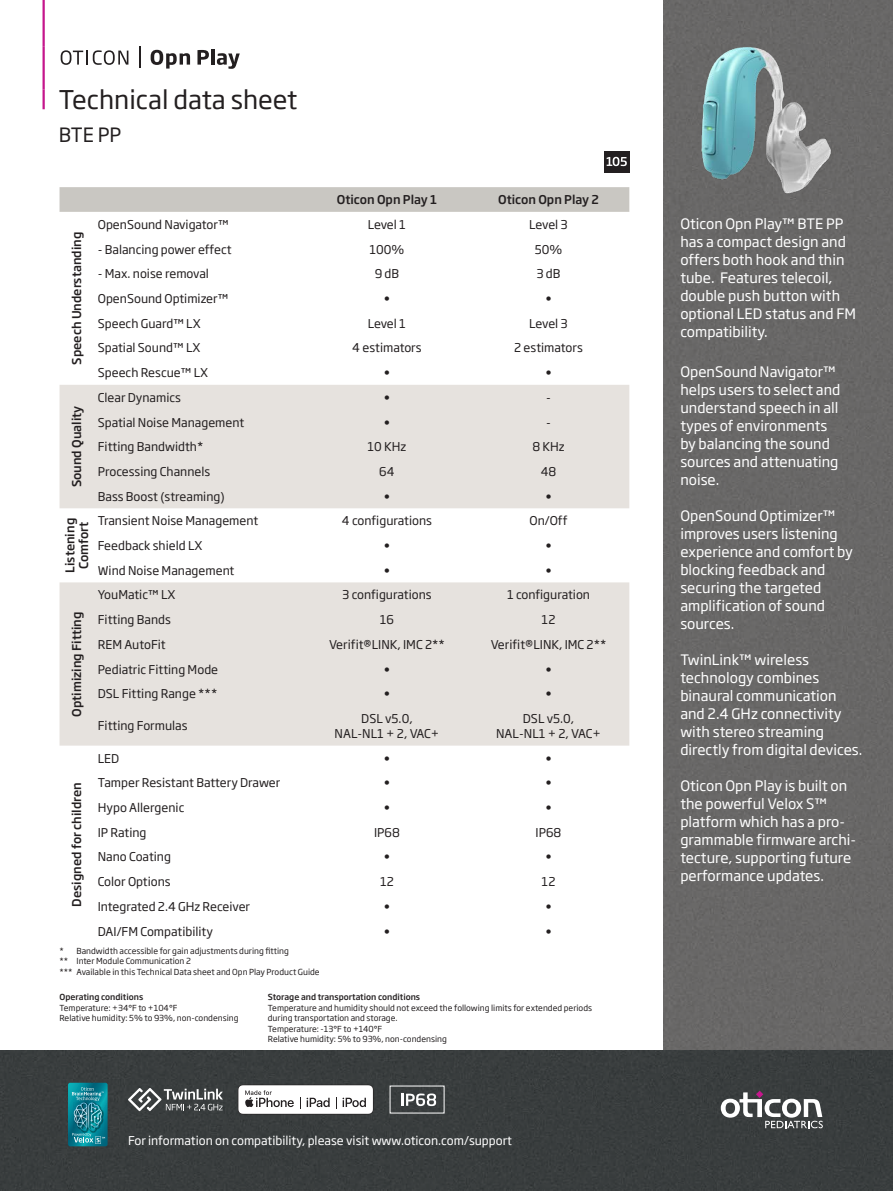
<style>
.page{position:relative;width:893px;height:1191px;background:#fff}
.page>*{position:absolute;margin:0;border:0;box-sizing:border-box;transform-origin:0 0}
.t1{font:25.5px "Soho Gothic Pro";color:#231f20}
.t2{font:19.5px "Soho Gothic Pro";color:#231f20}
.t3{font:14.25px/18px "Soho Gothic Pro";color:#fff}
.t4{font:12px/15px "Soho Gothic Pro";color:#231f20;text-align:center}
.t5{font:500 12px/13.5px "Soho Gothic Pro";color:#231f20;text-align:center}
.t6{font:12px "Soho Gothic Pro";color:#fff}
.t7{font:8.25px/10.5px "Soho Gothic Pro";color:#231f20}
.t8{font:500 8.25px "Soho Gothic Pro";color:#231f20}
</style>
<div class="page">
<div style="left:663px;top:0;width:230px;height:1050px;background:#686767"></div>
<div style="left:0;top:1050px;width:893px;height:141px;background:#393d3e"></div>
<svg style="left:128px;top:1088px;width:95px;height:23px;background:#6e7171"></svg>
<svg style="left:401px;top:1093px;width:35px;height:13px"></svg>
<svg style="left:238px;top:1084px;width:136px;height:30px"></svg>
<svg style="left:721px;top:1090px;width:102px;height:38px"></svg>
<hr style="left:43px;top:0;width:2px;height:47px;background:#c5168c">
<hr style="left:43px;top:47px;width:2px;height:42px;background:#c5168c">
<hr style="left:43px;top:89px;width:2px;height:20px;background:#c5168c">
<svg style="left:61px;top:50px;width:67px;height:15px"></svg>
<hr style="left:139px;top:47px;width:2px;height:21px;background:#231f20">
<svg style="left:151px;top:50px;width:39px;height:19px"></svg>
<svg style="left:197px;top:50px;width:12px;height:15px"></svg>
<hr style="left:211px;top:49px;width:3px;height:16px;background:#231f20">
<svg style="left:217px;top:53px;width:23px;height:16px"></svg>
<div style="left:604px;top:151px;width:25px;height:21px;background:#231f20"></div>
<svg style="left:607px;top:157px;width:20px;height:9px"></svg>
<svg style="left:68px;top:1082px;width:40px;height:64px;background:#218a9a"></svg>
<div style="left:60px;top:187px;width:569px;height:25px;background:#c9c7c2"></div>
<svg style="left:60px;top:385px;width:569px;height:360px;fill:#e6e2de"></svg>
<img style="left:668px;top:12px;width:180px;height:187px">
<h1 class="t1" style="left:59px;top:80px;width:240px">Technical data sheet</h1>
<h2 class="t2" style="left:59px;top:119px;width:64px">BTE PP</h2>
<p class="t5" style="left:337px;top:192px;width:102px">Oticon Opn Play 1</p>
<p class="t5" style="left:498px;top:192px;width:102px">Oticon Opn Play 2</p>
<p class="t5" style="left:69px;top:365px;width:134px;rotate:-90deg">Speech Understanding</p>
<p class="t5" style="left:69px;top:487px;width:83px;rotate:-90deg">Sound Quality</p>
<p class="t4" style="left:98px;top:216px;width:132px">OpenSound Navigator™</p>
<p class="t4" style="left:368px;top:216px;width:40px">Level 1</p>
<p class="t4" style="left:529px;top:216px;width:40px">Level 3</p>
<p class="t4" style="left:98px;top:241px;width:135px">- Balancing power effect</p>
<p class="t4" style="left:370px;top:241px;width:36px">100%</p>
<p class="t4" style="left:535px;top:241px;width:29px">50%</p>
<p class="t4" style="left:98px;top:266px;width:113px">- Max. noise removal</p>
<p class="t4" style="left:375px;top:266px;width:26px">9 dB</p>
<p class="t4" style="left:536px;top:266px;width:26px">3 dB</p>
<p class="t4" style="left:98px;top:290px;width:132px">OpenSound Optimizer™</p>
<p class="t4" style="left:384px;top:290px;width:8px">•</p>
<p class="t4" style="left:545px;top:290px;width:8px">•</p>
<p class="t4" style="left:98px;top:315px;width:105px">Speech Guard™ LX</p>
<p class="t4" style="left:368px;top:315px;width:40px">Level 1</p>
<p class="t4" style="left:529px;top:315px;width:40px">Level 3</p>
<p class="t4" style="left:98px;top:340px;width:104px">Spatial Sound™ LX</p>
<p class="t4" style="left:352px;top:340px;width:71px">4 estimators</p>
<p class="t4" style="left:514px;top:340px;width:70px">2 estimators</p>
<p class="t4" style="left:98px;top:364px;width:112px">Speech Rescue™ LX</p>
<p class="t4" style="left:384px;top:364px;width:8px">•</p>
<p class="t4" style="left:545px;top:364px;width:8px">•</p>
<p class="t4" style="left:98px;top:389px;width:85px">Clear Dynamics</p>
<p class="t4" style="left:384px;top:389px;width:8px">•</p>
<p class="t4" style="left:546px;top:389px;width:6px">-</p>
<p class="t4" style="left:98px;top:414px;width:148px">Spatial Noise Management</p>
<p class="t4" style="left:384px;top:414px;width:8px">•</p>
<p class="t4" style="left:546px;top:414px;width:6px">-</p>
<p class="t4" style="left:98px;top:439px;width:107px">Fitting Bandwidth*</p>
<p class="t4" style="left:368px;top:439px;width:40px">10 KHz</p>
<p class="t4" style="left:532px;top:439px;width:34px">8 KHz</p>
<p class="t4" style="left:98px;top:463px;width:114px">Processing Channels</p>
<p class="t4" style="left:379px;top:463px;width:17px">64</p>
<p class="t4" style="left:541px;top:463px;width:17px">48</p>
<p class="t4" style="left:98px;top:488px;width:128px">Bass Boost (streaming)</p>
<p class="t4" style="left:384px;top:488px;width:8px">•</p>
<p class="t4" style="left:545px;top:488px;width:8px">•</p>
<p class="t5" style="left:63px;top:572px;width:56px;rotate:-90deg">Listening<br>Comfort</p>
<p class="t4" style="left:98px;top:513px;width:162px">Transient Noise Management</p>
<p class="t4" style="left:342px;top:513px;width:91px">4 configurations</p>
<p class="t4" style="left:529px;top:513px;width:40px">On/Off</p>
<p class="t4" style="left:98px;top:537px;width:106px">Feedback shield LX</p>
<p class="t4" style="left:384px;top:537px;width:8px">•</p>
<p class="t4" style="left:545px;top:537px;width:8px">•</p>
<p class="t4" style="left:98px;top:562px;width:138px">Wind Noise Management</p>
<p class="t4" style="left:384px;top:562px;width:8px">•</p>
<p class="t4" style="left:545px;top:562px;width:8px">•</p>
<p class="t5" style="left:69px;top:716px;width:106px;rotate:-90deg">Optimizing Fitting</p>
<p class="t4" style="left:98px;top:587px;width:79px">YouMatic™ LX</p>
<p class="t4" style="left:342px;top:587px;width:91px">3 configurations</p>
<p class="t4" style="left:507px;top:587px;width:85px">1 configuration</p>
<p class="t4" style="left:98px;top:611px;width:75px">Fitting Bands</p>
<p class="t4" style="left:380px;top:611px;width:16px">16</p>
<p class="t4" style="left:542px;top:611px;width:15px">12</p>
<p class="t4" style="left:98px;top:636px;width:69px">REM AutoFit</p>
<p class="t4" style="left:329px;top:636px;width:117px">Verifit®LINK, IMC 2**</p>
<p class="t4" style="left:491px;top:636px;width:117px">Verifit®LINK, IMC 2**</p>
<p class="t4" style="left:98px;top:661px;width:122px">Pediatric Fitting Mode</p>
<p class="t4" style="left:384px;top:661px;width:8px">•</p>
<p class="t4" style="left:545px;top:661px;width:8px">•</p>
<p class="t4" style="left:98px;top:685px;width:121px">DSL Fitting Range ***</p>
<p class="t4" style="left:384px;top:685px;width:8px">•</p>
<p class="t4" style="left:545px;top:685px;width:8px">•</p>
<p class="t4" style="left:98px;top:718px;width:91px">Fitting Formulas</p>
<p class="t4" style="left:335px;top:710px;width:106px">DSL v5.0,<br>NAL-NL1 + 2, VAC+</p>
<p class="t4" style="left:496px;top:710px;width:106px">DSL v5.0,<br>NAL-NL1 + 2, VAC+</p>
<p class="t4" style="left:98px;top:750px;width:23px">LED</p>
<p class="t4" style="left:384px;top:750px;width:8px">•</p>
<p class="t4" style="left:545px;top:750px;width:8px">•</p>
<p class="t4" style="left:98px;top:775px;width:184px">Tamper Resistant Battery Drawer</p>
<p class="t4" style="left:384px;top:775px;width:8px">•</p>
<p class="t4" style="left:545px;top:775px;width:8px">•</p>
<p class="t4" style="left:98px;top:799px;width:88px">Hypo Allergenic</p>
<p class="t4" style="left:384px;top:799px;width:8px">•</p>
<p class="t4" style="left:545px;top:799px;width:8px">•</p>
<p class="t4" style="left:98px;top:824px;width:50px">IP Rating</p>
<p class="t4" style="left:374px;top:824px;width:27px">IP68</p>
<p class="t4" style="left:536px;top:824px;width:27px">IP68</p>
<p class="t4" style="left:98px;top:849px;width:75px">Nano Coating</p>
<p class="t4" style="left:384px;top:849px;width:8px">•</p>
<p class="t4" style="left:545px;top:849px;width:8px">•</p>
<p class="t4" style="left:98px;top:873px;width:74px">Color Options</p>
<p class="t4" style="left:380px;top:873px;width:15px">12</p>
<p class="t4" style="left:542px;top:873px;width:15px">12</p>
<p class="t4" style="left:98px;top:898px;width:154px">Integrated 2.4 GHz Receiver</p>
<p class="t4" style="left:384px;top:898px;width:8px">•</p>
<p class="t4" style="left:545px;top:898px;width:8px">•</p>
<p class="t4" style="left:98px;top:923px;width:117px">DAI/FM Compatibility</p>
<p class="t4" style="left:384px;top:923px;width:8px">•</p>
<p class="t4" style="left:545px;top:923px;width:8px">•</p>
<p class="t7" style="left:60px;top:945px;width:262px">* Bandwidth accessible for gain adjustments during fitting<br>** Inter Module Communication 2<br>*** Available in this Technical Data sheet and Opn Play Product Guide</p>
<p class="t5" style="left:69px;top:906px;width:126px;rotate:-90deg">Designed for children</p>
<p class="t8" style="left:60px;top:990px;width:85px">Operating conditions</p>
<p class="t7" style="left:60px;top:1002px;width:180px">Temperature: +34°F to +104°F<br>Relative humidity: 5% to 93%, non-condensing</p>
<p class="t8" style="left:268px;top:990px;width:154px">Storage and transportation conditions</p>
<p class="t7" style="left:268px;top:1002px;width:326px">Temperature and humidity should not exceed the following limits for extended periods during transportation and storage.<br>Temperature: -13°F to +140°F<br>Relative humidity: 5% to 93%, non-condensing</p>
<p class="t6" style="left:128px;top:1130px;width:386px">For information on compatibility, please visit www.oticon.com/support</p>
<p class="t3" style="left:680px;top:214px;width:177px">Oticon Opn Play™ BTE PP has a compact design and offers both hook and thin tube. Features telecoil, double push button with optional LED status and FM compatibility.</p>
<p class="t3" style="left:680px;top:362px;width:162px">OpenSound Navigator™ helps users to select and understand speech in all types of environments by balancing the sound sources and attenuating noise.</p>
<p class="t3" style="left:680px;top:505px;width:174px">OpenSound Optimizer™ improves users listening experience and comfort by blocking feedback and securing the targeted amplification of sound sources.</p>
<p class="t3" style="left:680px;top:649px;width:183px">TwinLink™ wireless technology combines binaural communication and 2.4 GHz connectivity with stereo streaming directly from digital devices.</p>
<p class="t3" style="left:680px;top:775px;width:177px">Oticon Opn Play is built on the powerful Velox S™ platform which has a pro&shy;grammable firmware archi&shy;tecture, supporting future performance updates.</p>
</div>
